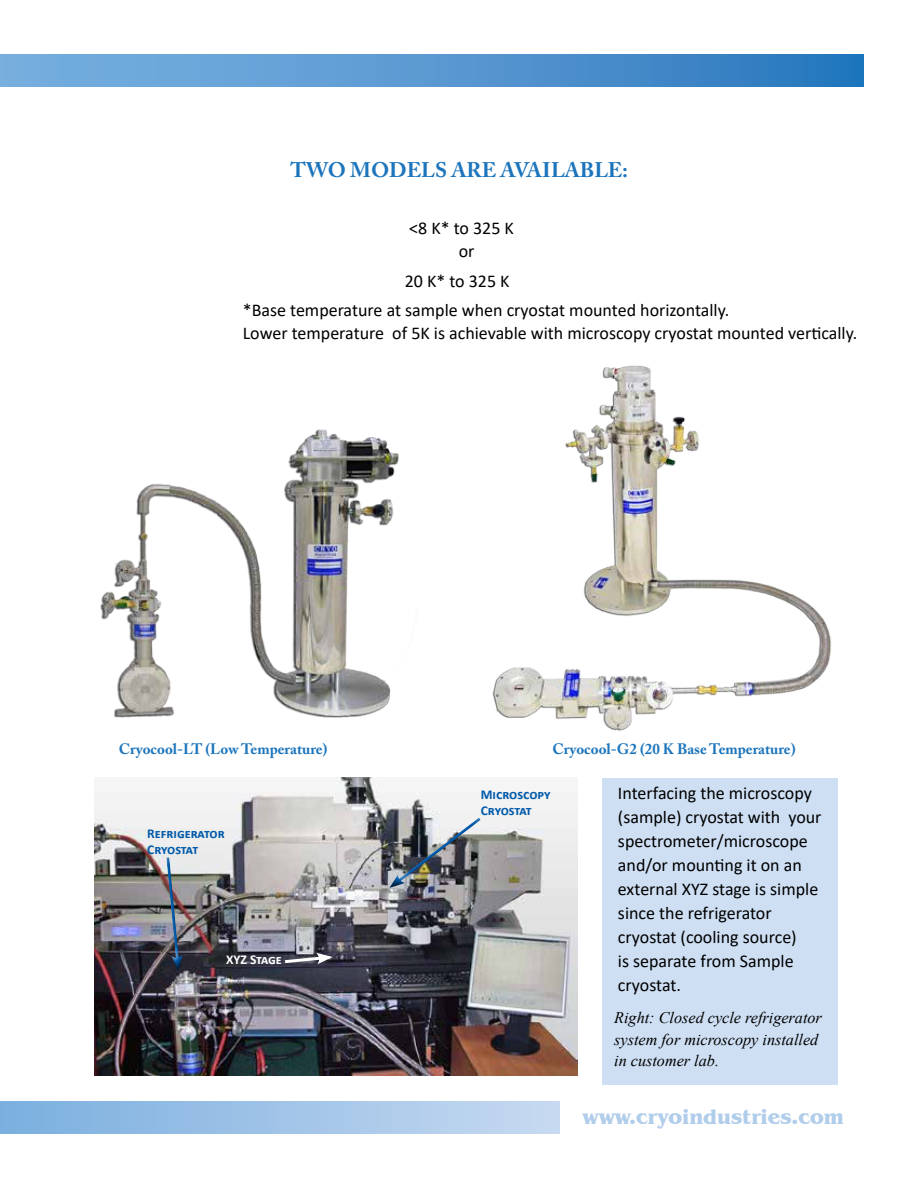
<style>
.page{position:relative;width:918px;height:1188px;background:#fff}
.page>*{position:absolute;margin:0;border:0;box-sizing:border-box;transform-origin:0 0}
.t1{font:700 21px "Benguiat IT Cby BT";color:#b0cdeb}
.t2{font:700 21px "Adobe Caslon Pro";color:#1c75bc}
.t3{font:18px/24px "Calibri";color:#000}
.t4{font:italic 16.2px/21.6px "Times New Roman";color:#000}
.t5{font:700 15px "Adobe Caslon Pro";color:#1c75bc}
.t6{font:700 13.5px/16.2px "Calibri";letter-spacing:-.005em;color:#005aaa}
.t7{font:700 13.5px "Calibri";letter-spacing:-.01em;color:#fff}
</style>
<div class="page">
<div style="left:0;top:1102px;width:559px;height:32px;background:linear-gradient(to right,#7aafdf,#c7d9f1)"></div>
<div style="left:0;top:54px;width:864px;height:32px;background:linear-gradient(to right,#7fb3e2,#2b79be)"></div>
<img style="left:100px;top:429px;width:299px;height:289px">
<img style="left:492px;top:365px;width:339px;height:366px">
<img style="left:94px;top:778px;width:483px;height:298px">
<svg style="left:282px;top:953px;width:51px;height:12px"></svg>
<div style="left:165px;top:855px;width:16px;height:117px;background:#fff;opacity:.75"></div>
<div style="left:169px;top:855px;width:16px;height:117px;background:#000;opacity:.75"></div>
<img style="left:381px;top:815px;width:110px;height:79px">
<div style="left:602px;top:778px;width:236px;height:306px;background:#cedff3"></div>
<p class="t2" style="left:290px;top:158px;width:339px">TWO MODELS ARE AVAILABLE:</p>
<p class="t3" style="left:409px;top:216px;width:106px;line-height:22.8px;text-align:center">&lt;8 K* to 325 K or</p>
<p class="t3" style="left:243px;top:265px;width:488px;line-height:29.7px;text-indent:162px">20 K* to 325 K<br>*Base temperature at sample when cryostat mounted horizontally.</p>
<p class="t3" style="left:243px;top:321px;width:616px">Lower temperature of 5K is achievable with microscopy cryostat mounted vertically.</p>
<p class="t5" style="left:119px;top:740px;width:210px">Cryocool-LT (Low Temperature)</p>
<p class="t5" style="left:552px;top:740px;width:245px">Cryocool-G2 (20 K Base Temperature)</p>
<p class="t6" style="left:147px;top:825px;width:79px">Refrigerator<br>Cryostat</p>
<p class="t7" style="left:226px;top:950px;width:57px">XYZ Stage</p>
<p class="t6" style="left:481px;top:786px;width:71px">Microscopy<br>Cryostat</p>
<p class="t3" style="left:618px;top:781px;width:205px">Interfacing the microscopy (sample) cryostat with your spectrometer/microscope and/or mounting it on an external XYZ stage is simple since the refrigerator cryostat (cooling source)<br>is separate from Sample cryostat.</p>
<p class="t4" style="left:614px;top:1007px;width:209px">Right: Closed cycle refrigerator system for microscopy installed in customer lab.</p>
<p class="t1" style="left:583px;top:1103px;width:263px">www.cryoindustries.com</p>
</div>
